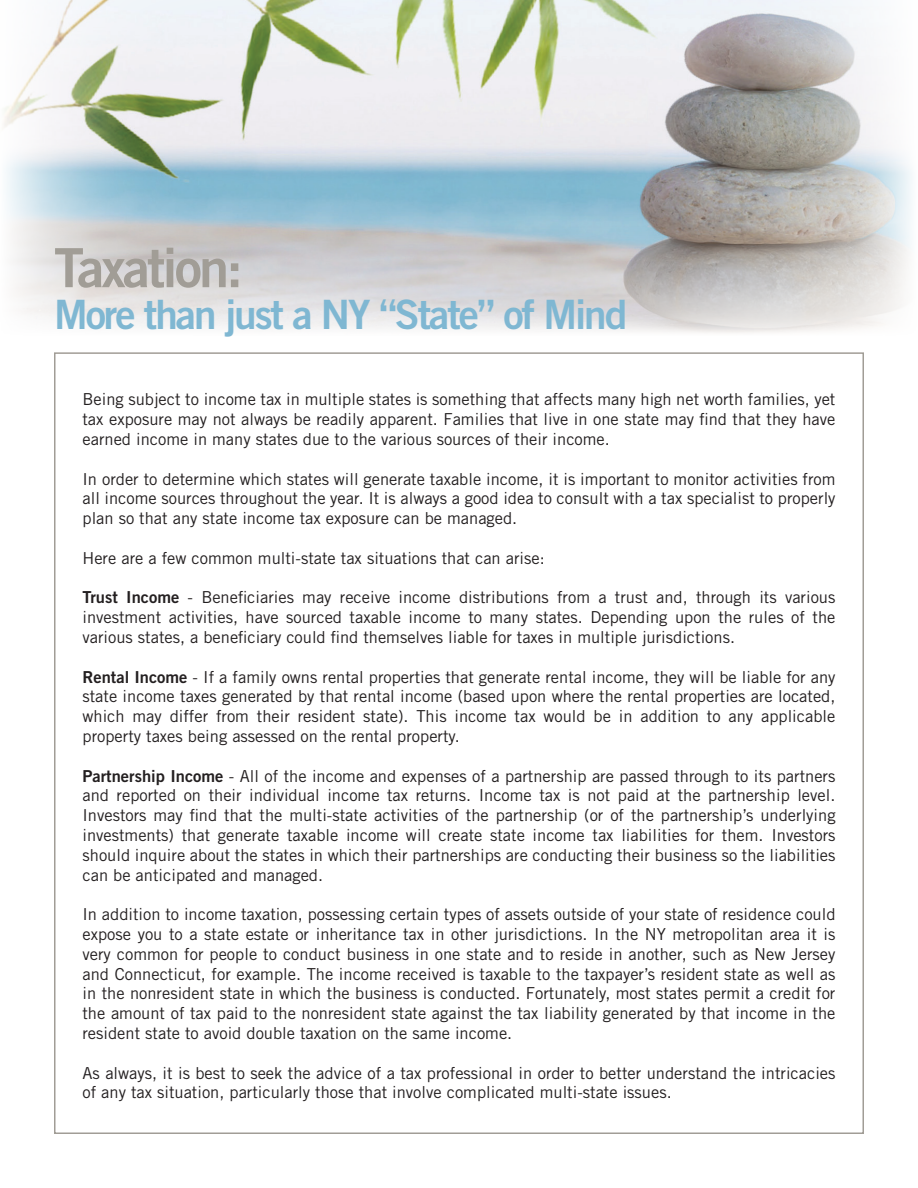
<style>
.page{position:relative;width:918px;height:1188px;background:#fff}
.page>*{position:absolute;margin:0;border:0;box-sizing:border-box;transform-origin:0 0}
.t1{font:54px "Trade Gothic LT Std Bd 2";letter-spacing:-.05em;color:#a19d96}
.t2{font:40.5px "Trade Gothic LT Std Bd 2";letter-spacing:-.05em;color:#7fb7d2}
.t3{font:16.5px/19.8px "Trade Gothic LT Std";color:#231f20;text-align:justify}
.s1{font-family:"Trade Gothic LT Std Bd 2"}
</style>
<div class="page">
<img style="left:4px;top:0;width:908px;height:333px">
<p class="t1" style="left:54px;top:234px;width:190px">Taxation:</p>
<p class="t2" style="left:54px;top:290px;width:575px">More than just a NY “State” of Mind</p>
<p class="t3" style="left:82px;top:389px;width:754px">Being subject to income tax in multiple states is something that affects many high net worth families, yet tax exposure may not always be readily apparent. Families that live in one state may find that they have earned income in many states due to the various sources of their income.</p>
<p class="t3" style="left:82px;top:469px;width:755px">In order to determine which states will generate taxable income, it is important to monitor activities from all income sources throughout the year. It is always a good idea to consult with a tax specialist to properly plan so that any state income tax exposure can be managed.</p>
<p class="t3" style="left:82px;top:548px;width:464px">Here are a few common multi-state tax situations that can arise:</p>
<p class="t3" style="left:82px;top:587px;width:754px"><span class="s1">Trust Income</span> - Beneficiaries may receive income distributions from a trust and, through its various investment activities, have sourced taxable income to many states. Depending upon the rules of the various states, a beneficiary could find themselves liable for taxes in multiple jurisdictions.</p>
<p class="t3" style="left:82px;top:667px;width:755px"><span class="s1">Rental Income</span> - If a family owns rental properties that generate rental income, they will be liable for any state income taxes generated by that rental income (based upon where the rental properties are located, which may differ from their resident state). This income tax would be in addition to any applicable property taxes being assessed on the rental property.</p>
<p class="t3" style="left:82px;top:766px;width:755px"><span class="s1">Partnership Income</span> - All of the income and expenses of a partnership are passed through to its partners and reported on their individual income tax returns. Income tax is not paid at the partnership level.<br>Investors may find that the multi-state activities of the partnership (or of the partnership’s underlying investments) that generate taxable income will create state income tax liabilities for them. Investors should inquire about the states in which their partnerships are conducting their business so the liabilities can be anticipated and managed.</p>
<p class="t3" style="left:82px;top:904px;width:755px">In addition to income taxation, possessing certain types of assets outside of your state of residence could expose you to a state estate or inheritance tax in other jurisdictions. In the NY metropolitan area it is very common for people to conduct business in one state and to reside in another, such as New Jersey and Connecticut, for example. The income received is taxable to the taxpayer’s resident state as well as in the nonresident state in which the business is conducted. Fortunately, most states permit a credit for the amount of tax paid to the nonresident state against the tax liability generated by that income in the resident state to avoid double taxation on the same income.</p>
<p class="t3" style="left:82px;top:1063px;width:755px">As always, it is best to seek the advice of a tax professional in order to better understand the intricacies of any tax situation, particularly those that involve complicated multi-state issues.</p>
</div>
